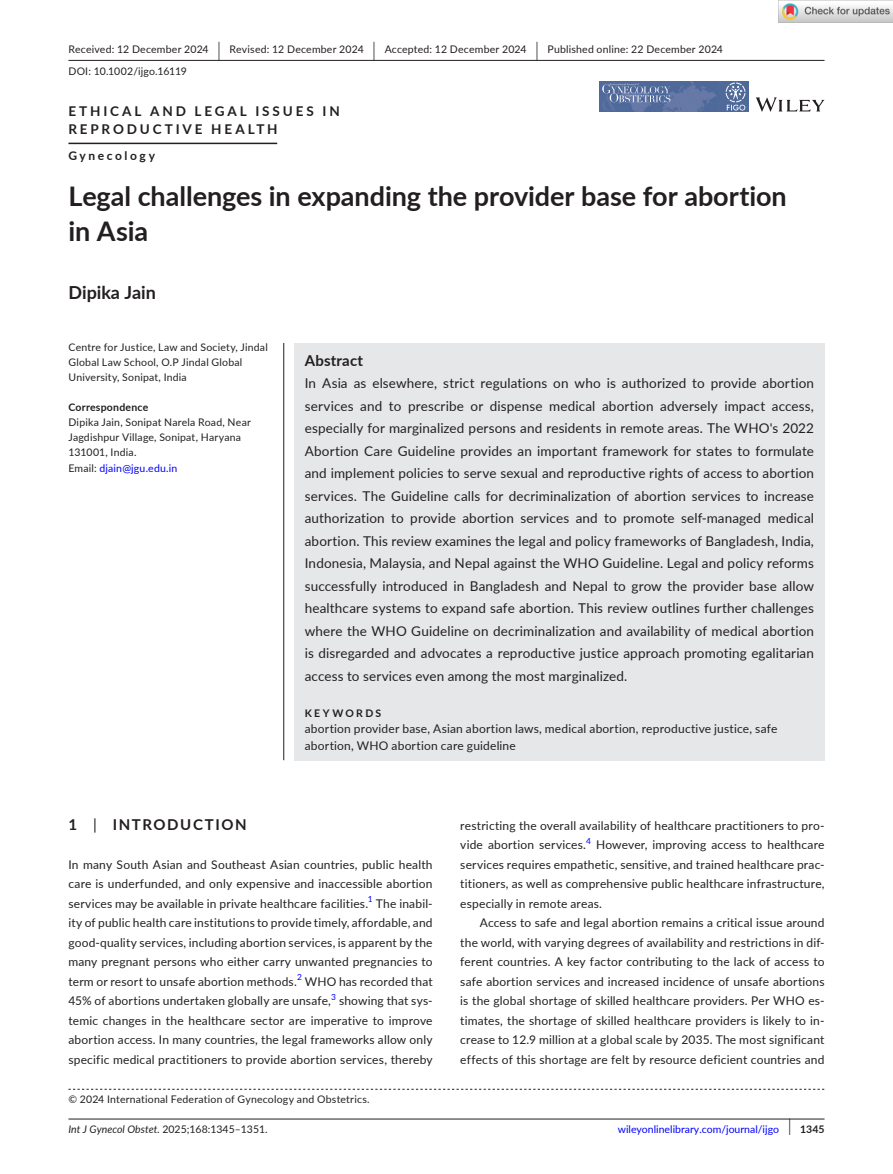
<style>
.page{position:relative;width:893px;height:1174px;background:#fff}
.page>*{position:absolute;margin:0;border:0;box-sizing:border-box;transform-origin:0 0}
.t1{font:700 27px/34.5px "Lato";letter-spacing:-.005em;color:#231f20}
.t2{font:700 18px "Lato";letter-spacing:-.005em;color:#231f20}
.t3{font:700 15px "Lato";letter-spacing:.1em;color:#231f20}
.t4{font:700 15px "Lato";letter-spacing:.015em;color:#231f20}
.t5{font:13.5px/22.5px "Lato";letter-spacing:.01em;color:#231f20;text-align:justify}
.t6{font:700 13.5px/18px "Lato";letter-spacing:.215em;color:#231f20}
.t7{font:12px/19.5px "Lato";letter-spacing:.015em;color:#231f20;text-align:justify}
.t8{font:700 12px "Lato";letter-spacing:.215em;color:#231f20}
.t9{font:10.5px/15px "Lato";letter-spacing:.02em;color:#231f20}
.t10{font:10.5px "Lato";color:#00f}
.t11{font:10.5px "Lato";color:#231f20}
.t12{font:700 10.5px "Lato";letter-spacing:.02em;color:#231f20}
.t13{font:700 10.5px "Lato";letter-spacing:.22em;color:#231f20}
.t14{font:8.4px "Lato";color:#00f}
.s1{font-size:19.65px}
.s2{color:#00f}
.s3{font-weight:400}
.s4{font-style:italic}
.s5{font-size:17.4px;color:#231f20}
.s6{font-weight:700;color:#231f20}
</style>
<div class="page">
<hr style="left:68px;top:1118px;width:756px;height:1px;background:#231f20">
<svg style="left:756px;top:97px;width:68px;height:15px"></svg>
<img style="left:599px;top:82px;width:149px;height:30px">
<svg style="left:602px;top:83px;width:68px;height:27px;background:#687ea9"></svg>
<svg style="left:726px;top:83px;width:19px;height:27px"></svg>
<hr style="left:68px;top:60px;width:756px;height:1px;background:#231f20">
<hr style="left:68px;top:143px;width:209px;height:1px;background:#231f20">
<div style="left:294px;top:343px;width:530px;height:417px;background:#e6e7e9"></div>
<hr style="left:283px;top:343px;width:1px;height:417px;background:#231f20">
<svg style="left:68px;top:1088px;width:756px;height:1px"></svg>
<img style="left:779px;top:0;width:114px;height:23px">
<p class="t9" style="left:68px;top:38px;width:656px;line-height:21.8px">Received: 12 December 2024 <span class="s1">|</span> Revised: 12 December 2024 <span class="s1">|</span> Accepted: 12 December 2024 <span class="s1">|</span> Published online: 22 December 2024<br>DOI: 10.1002/ijgo.16119</p>
<p class="t6" style="left:68px;top:102px;width:273px">ETHICAL AND LEGAL ISSUES IN<br>REPRODUCTIVE HEALTH</p>
<p class="t8" style="left:68px;top:147px;width:88px">Gynecology</p>
<h1 class="t1" style="left:68px;top:178px;width:720px">Legal challenges in expanding the provider base for abortion in Asia</h1>
<h2 class="t2" style="left:68px;top:280px;width:89px">Dipika Jain</h2>
<p class="t9" style="left:68px;top:340px;width:201px">Centre for Justice, Law and Society, Jindal<br>Global Law School, O.P Jindal Global<br>University, Sonipat, India</p>
<p class="t12" style="left:68px;top:400px;width:81px">Correspondence</p>
<p class="t9" style="left:68px;top:415px;width:184px">Dipika Jain, Sonipat Narela Road, Near<br>Jagdishpur Village, Sonipat, Haryana<br>131001, India.<br>Email: <span class="s2">djain@jgu.edu.in</span></p>
<p class="t4" style="left:305px;top:349px;width:60px">Abstract</p>
<p class="t5" style="left:305px;top:371px;width:511px">In Asia as elsewhere, strict regulations on who is authorized to provide abortion services and to prescribe or dispense medical abortion adversely impact access, especially for marginalized persons and residents in remote areas. The WHO's 2022<br>Abortion Care Guideline provides an important framework for states to formulate and implement policies to serve sexual and reproductive rights of access to abortion services. The Guideline calls for decriminalization of abortion services to increase authorization to provide abortion services and to promote self-managed medical abortion. This review examines the legal and policy frameworks of Bangladesh, India, Indonesia, Malaysia, and Nepal against the WHO Guideline. Legal and policy reforms successfully introduced in Bangladesh and Nepal to grow the provider base allow healthcare systems to expand safe abortion. This review outlines further challenges where the WHO Guideline on decriminalization and availability of medical abortion is disregarded and advocates a reproductive justice approach promoting egalitarian access to services even among the most marginalized.</p>
<p class="t13" style="left:305px;top:705px;width:78px">KEYWORDS</p>
<p class="t7" style="left:305px;top:720px;width:474px;line-height:16.5px">abortion provider base, Asian abortion laws, medical abortion, reproductive justice, safe abortion, WHO abortion care guideline</p>
<p class="t3" style="left:68px;top:813px;width:180px">1 <span class="s3">|</span> INTRODUCTION</p>
<p class="t7" style="left:68px;top:854px;width:366px">In many South Asian and Southeast Asian countries, public health care is underfunded, and only expensive and inaccessible abortion services may be available in private healthcare facilities.</p>
<p class="t14" style="left:368px;top:893px;width:6px">1</p>
<p class="t7" style="left:68px;top:893px;width:366px;text-indent:307px">The inabil&shy;ity of public health care institutions to provide timely, affordable, and good-quality services, including abortion services, is apparent by the many pregnant persons who either carry unwanted pregnancies to term or resort to unsafe abortion methods.<sup>2</sup> WHO has recorded that 45% of abortions undertaken globally are unsafe,<sup>3</sup> showing that sys&shy;temic changes in the healthcare sector are imperative to improve abortion access. In many countries, the legal frameworks allow only specific medical practitioners to provide abortion services, thereby</p>
<p class="t9" style="left:68px;top:1091px;width:303px">© 2024 International Federation of Gynecology and Obstetrics.</p>
<p class="t7" style="left:460px;top:815px;width:366px">restricting the overall availability of healthcare practitioners to pro&shy;vide abortion services.<sup>4</sup> However, improving access to healthcare services requires empathetic, sensitive, and trained healthcare prac&shy;titioners, as well as comprehensive public healthcare infrastructure, especially in remote areas.</p>
<p class="t7" style="left:460px;top:912px;width:366px;text-indent:20px">Access to safe and legal abortion remains a critical issue around the world, with varying degrees of availability and restrictions in dif&shy;ferent countries. A key factor contributing to the lack of access to safe abortion services and increased incidence of unsafe abortions is the global shortage of skilled healthcare providers. Per WHO es&shy;timates, the shortage of skilled healthcare providers is likely to in&shy;crease to 12.9 million at a global scale by 2035. The most significant effects of this shortage are felt by resource deficient countries and</p>
<p class="t11" style="left:68px;top:1121px;width:201px"><span class="s4">Int J Gynecol Obstet.</span> 2025;168:1345–1351.</p>
<p class="t10" style="left:618px;top:1121px;width:208px">wileyonlinelibrary.com/journal/ijgo <span class="s5">|</span> <span class="s6">1345</span></p>
</div>
